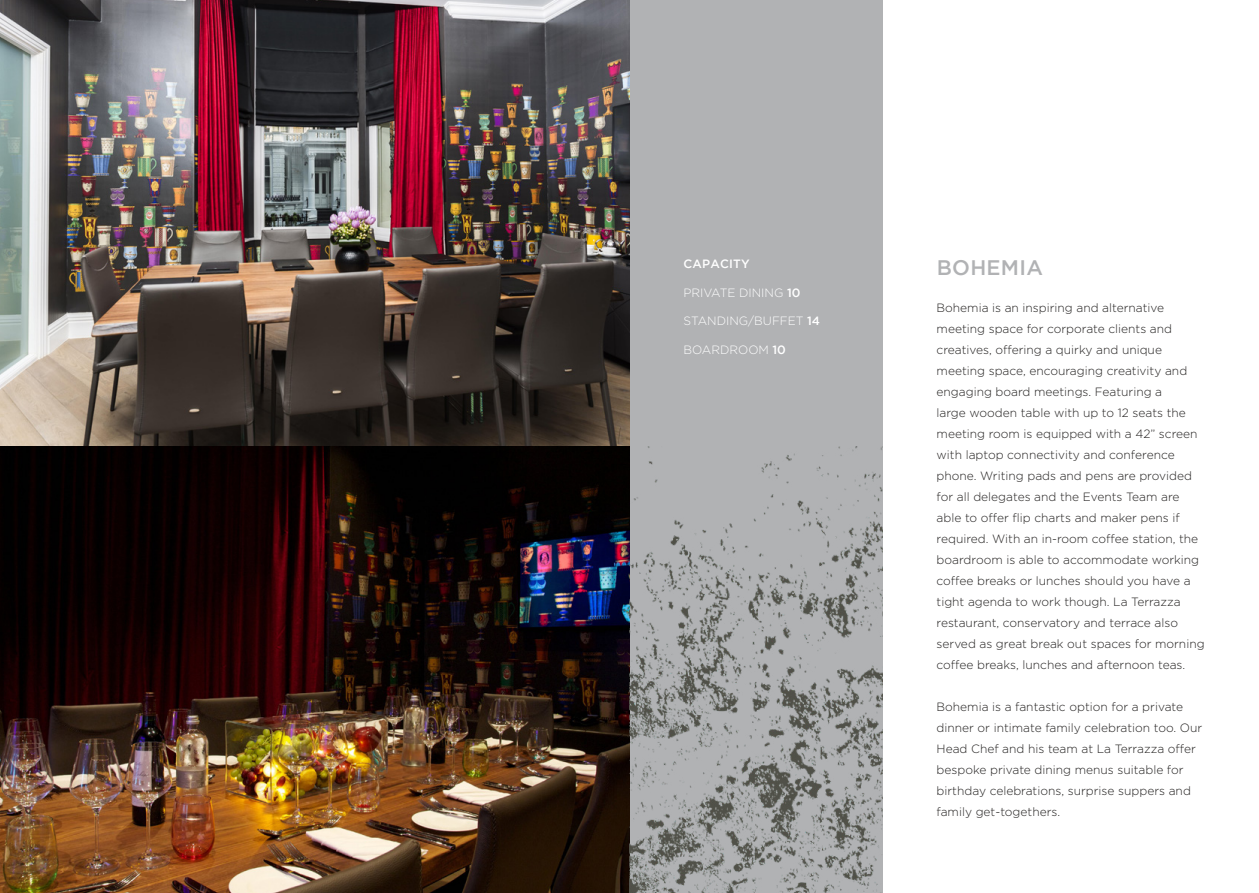
<style>
.page{position:relative;width:1259px;height:893px;background:#fff}
.page>*{position:absolute;margin:0;border:0;box-sizing:border-box;transform-origin:0 0}
.t1{font:500 21px "Gotham";letter-spacing:.015em;color:#b1b2b4}
.t2{font:300 12px/21px "Gotham";color:#232120}
.t3{font:300 12px "Gotham";color:#fff}
.t4{font:500 12px "Gotham";letter-spacing:.015em;color:#fff}
.s1{font-weight:500}
</style>
<div class="page">
<div style="left:629px;top:0;width:253px;height:893px;background:#b1b2b4"></div>
<img style="left:0;top:0;width:629px;height:893px">
<img style="left:629px;top:446px;width:253px;height:447px">
<p class="t4" style="left:683px;top:257px;width:68px">CAPACITY</p>
<h1 class="t1" style="left:936px;top:255px;width:108px">BOHEMIA</h1>
<p class="t3" style="left:683px;top:286px;width:118px">PRIVATE DINING <span class="s1">10</span></p>
<p class="t3" style="left:683px;top:315px;width:138px">STANDING/BUFFET <span class="s1">14</span></p>
<p class="t3" style="left:683px;top:343px;width:104px">BOARDROOM <span class="s1">10</span></p>
<p class="t2" style="left:936px;top:297px;width:269px">Bohemia is an inspiring and alternative meeting space for corporate clients and creatives, offering a quirky and unique meeting space, encouraging creativity and engaging board meetings. Featuring a<br>large wooden table with up to 12 seats the meeting room is equipped with a 42” screen with laptop connectivity and conference phone. Writing pads and pens are provided for all delegates and the Events Team are able to offer flip charts and maker pens if required. With an in-room coffee station, the boardroom is able to accommodate working coffee breaks or lunches should you have a tight agenda to work though. La Terrazza restaurant, conservatory and terrace also served as great break out spaces for morning coffee breaks, lunches and afternoon teas.</p>
<p class="t2" style="left:936px;top:696px;width:267px">Bohemia is a fantastic option for a private dinner or intimate family celebration too. Our Head Chef and his team at La Terrazza offer bespoke private dining menus suitable for birthday celebrations, surprise suppers and family get-togethers.</p>
</div>
